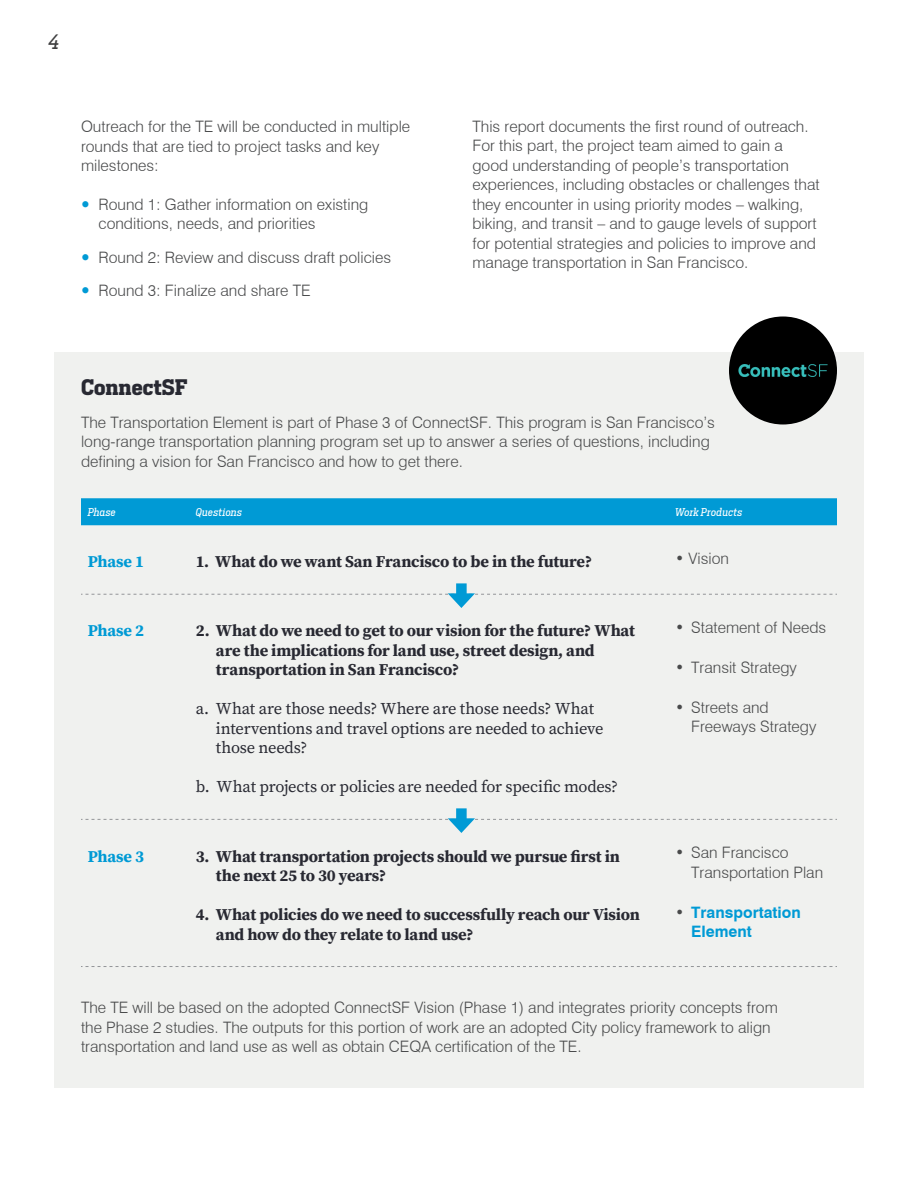
<style>
.page{position:relative;width:918px;height:1188px;background:#fff}
.page>*{position:absolute;margin:0;border:0;box-sizing:border-box;transform-origin:0 0}
.Header_2{font:700 21px "Heron Serif";color:#282932}
.t1{font:italic 19.5px "Heron Serif";color:#3e3e3f}
.Highlights_2{font:700 16.5px/19.5px "Source Serif Pro";letter-spacing:-.015em;color:#282932}
.Highlights_2-2{font:16.5px/19.5px "Source Serif Pro";letter-spacing:-.015em;color:#282932}
.Highlights_2-3{font:700 16.5px "Source Serif Pro";letter-spacing:-.01em;color:#009ad5}
.Body_Text{font:300 15.75px/19.5px "Swiss 721 BT";color:#494a4b}
.t2{font:700 15.75px/19.5px "Swiss 721 BT";color:#009ad5}
.Table_Headers{font:italic 10.5px "Heron Serif";letter-spacing:.01em;color:#fff}
.s1{font-weight:300;color:#494a4b}
</style>
<div class="page">
<div style="left:54px;top:352px;width:810px;height:736px;background:#f0f1ef"></div>
<div style="left:729px;top:316px;width:108px;height:108px;background:#000;border-radius:50%"></div>
<img style="left:738px;top:364px;width:90px;height:13px">
<div style="left:81px;top:498px;width:756px;height:27px;background:#009ad5"></div>
<svg style="left:81px;top:966px;width:756px;height:1px"></svg>
<div style="left:456px;top:583px;width:11px;height:16px;background:#009ad5"></div>
<svg style="left:81px;top:593px;width:756px;height:15px"></svg>
<div style="left:456px;top:808px;width:11px;height:16px;background:#009ad5"></div>
<svg style="left:81px;top:818px;width:756px;height:15px"></svg>
<p class="t1" style="left:49px;top:30px;width:12px">4</p>
<p class="Body_Text" style="left:81px;top:117px;width:331px">Outreach for the TE will be conducted in multiple rounds that are tied to project tasks and key milestones:</p>
<p class="Body_Text" style="left:99px;top:195px;width:271px">Round 1: Gather information on existing conditions, needs, and priorities</p>
<p class="Body_Text" style="left:99px;top:247px;width:294px">Round 2: Review and discuss draft policies</p>
<p class="Body_Text" style="left:99px;top:280px;width:214px">Round 3: Finalize and share TE</p>
<p class="Body_Text" style="left:472px;top:117px;width:349px">This report documents the first round of outreach.<br>For this part, the project team aimed to gain a good understanding of people’s transportation experiences, including obstacles or challenges that they encounter in using priority modes – walking, biking, and transit – and to gauge levels of support for potential strategies and policies to improve and manage transportation in San Francisco.</p>
<p class="Header_2" style="left:81px;top:373px;width:108px">ConnectSF</p>
<p class="Body_Text" style="left:81px;top:412px;width:636px">The Transportation Element is part of Phase 3 of ConnectSF. This program is San Francisco’s long-range transportation planning program set up to answer a series of questions, including defining a vision for San Francisco and how to get there.</p>
<p class="Table_Headers" style="left:88px;top:505px;width:30px">Phase</p>
<p class="Table_Headers" style="left:196px;top:505px;width:48px">Questions</p>
<p class="Table_Headers" style="left:675px;top:505px;width:69px">Work Products</p>
<p class="Highlights_2-3" style="left:88px;top:550px;width:58px">Phase 1</p>
<p class="Highlights_2" style="left:196px;top:552px;width:398px">1. What do we want San Francisco to be in the future?</p>
<p class="Body_Text" style="left:675px;top:549px;width:55px">• Vision</p>
<p class="Highlights_2-3" style="left:88px;top:619px;width:58px">Phase 2</p>
<p class="Highlights_2" style="left:216px;top:621px;width:421px;text-indent:-20px">2. What do we need to get to our vision for the future? What are the implications for land use, street design, and transportation in San Francisco?</p>
<p class="Highlights_2-2" style="left:216px;top:699px;width:389px;text-indent:-20px">a. What are those needs? Where are those needs? What interventions and travel options are needed to achieve those needs?</p>
<p class="Highlights_2-2" style="left:196px;top:777px;width:424px">b. What projects or policies are needed for specific modes?</p>
<p class="Highlights_2-3" style="left:88px;top:845px;width:58px">Phase 3</p>
<p class="Highlights_2" style="left:216px;top:846px;width:406px;text-indent:-20px">3. What transportation projects should we pursue first in the next 25 to 30 years?</p>
<p class="Highlights_2" style="left:216px;top:904px;width:425px;text-indent:-20px">4. What policies do we need to successfully reach our Vision and how do they relate to land use?</p>
<p class="Body_Text" style="left:675px;top:618px;width:153px">• Statement of Needs</p>
<p class="Body_Text" style="left:675px;top:657px;width:123px">• Transit Strategy</p>
<p class="Body_Text" style="left:691px;top:697px;width:127px;text-indent:-16px">• Streets and<br>Freeways Strategy</p>
<p class="Body_Text" style="left:691px;top:843px;width:134px;text-indent:-16px">• San Francisco<br>Transportation Plan</p>
<p class="t2" style="left:691px;top:902px;width:111px;text-indent:-16px"><span class="s1">•</span> Transportation<br>Element</p>
<p class="Body_Text" style="left:81px;top:998px;width:698px">The TE will be based on the adopted ConnectSF Vision (Phase 1) and integrates priority concepts from the Phase 2 studies. The outputs for this portion of work are an adopted City policy framework to align transportation and land use as well as obtain CEQA certification of the TE.</p>
</div>
